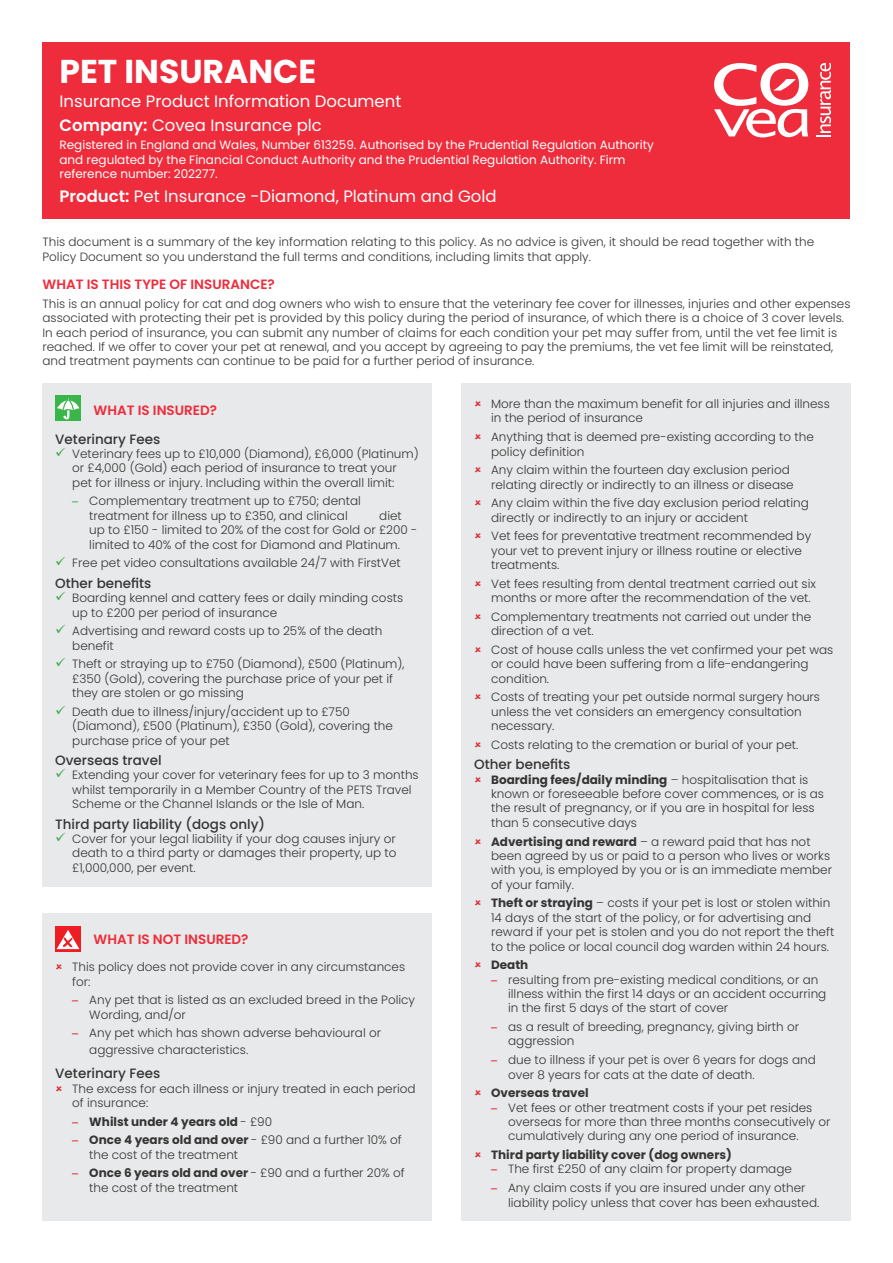
<style>
.page{position:relative;width:893px;height:1263px;background:#fff}
.page>*{position:absolute;margin:0;border:0;box-sizing:border-box;transform-origin:0 0}
.t1{font:700 33px "Poppins";color:#fff}
.t2{font:16.5px "Poppins";color:#fff}
.t3{font:500 13.5px "Poppins";color:#363536}
.t4{font:600 13.5px "Poppins";color:#ee2c3b}
.t5{font:300 12px/14.4px "Poppins";color:#363536}
.t6{font:12px/14.4px "Poppins";color:#fff}
.t7{font:700 12px "Poppins";color:#363536}
.s1{font-weight:600}
.s2{font-family:"FS Albert";font-weight:400;color:#43ab4e}
.s3{font-weight:700}
.s4{font-family:"FS Albert";font-weight:400;color:#e1252c}
.s5{font-weight:300}
</style>
<div class="page">
<div style="left:43px;top:43px;width:807px;height:176px;background:#ee2c3b"></div>
<svg style="left:714px;top:63px;width:94px;height:74px"></svg>
<svg style="left:817px;top:63px;width:14px;height:73px"></svg>
<div style="left:43px;top:383px;width:389px;height:504px;background:#e8e9ea"></div>
<div style="left:55px;top:395px;width:26px;height:26px;background:#3ab54a"></div>
<svg style="left:57px;top:397px;width:23px;height:22px"></svg>
<div style="left:43px;top:913px;width:389px;height:307px;background:#e8e9ea"></div>
<svg style="left:55px;top:926px;width:26px;height:25px"></svg>
<svg style="left:57px;top:930px;width:22px;height:19px"></svg>
<div style="left:461px;top:383px;width:389px;height:837px;background:#e8e9ea"></div>
<p class="t1" style="left:60px;top:52px;width:258px">PET INSURANCE</p>
<p class="t2" style="left:60px;top:91px;width:343px">Insurance Product Information Document</p>
<p class="t2" style="left:60px;top:115px;width:264px"><span class="s1">Company:</span> Covea Insurance plc</p>
<p class="t6" style="left:60px;top:138px;width:596px">Registered in England and Wales, Number 613259. Authorised by the Prudential Regulation Authority and regulated by the Financial Conduct Authority and the Prudential Regulation Authority. Firm reference number: 202277.</p>
<p class="t2" style="left:60px;top:187px;width:439px"><span class="s1">Product:</span> Pet Insurance -Diamond, Platinum and Gold</p>
<p class="t5" style="left:43px;top:235px;width:773px">This document is a summary of the key information relating to this policy. As no advice is given, it should be read together with the<br>Policy Document so you understand the full terms and conditions, including limits that apply.</p>
<p class="t4" style="left:43px;top:277px;width:234px">WHAT IS THIS TYPE OF INSURANCE?</p>
<p class="t5" style="left:43px;top:296px;width:809px">This is an annual policy for cat and dog owners who wish to ensure that the veterinary fee cover for illnesses, injuries and other expenses associated with protecting their pet is provided by this policy during the period of insurance, of which there is a choice of 3 cover levels.<br>In each period of insurance, you can submit any number of claims for each condition your pet may suffer from, until the vet fee limit is reached. If we offer to cover your pet at renewal, and you accept by agreeing to pay the premiums, the vet fee limit will be reinstated, and treatment payments can continue to be paid for a further period of insurance.</p>
<p class="t4" style="left:94px;top:402px;width:125px">WHAT IS INSURED?</p>
<p class="t3" style="left:55px;top:431px;width:107px">Veterinary Fees</p>
<p class="t5" style="left:72px;top:447px;width:348px">Veterinary fees up to £10,000 (Diamond), £6,000 (Platinum) or £4,000 (Gold) each period of insurance to treat your pet for illness or injury. Including within the overall limit:</p>
<p class="t5" style="left:72px;top:494px;width:290px;text-align:center"><span class="s2">–</span> Complementary treatment up to £750; dental treatment for illness up to £350, and clinical</p>
<p class="t5" style="left:491px;top:397px;width:340px">More than the maximum benefit for all injuries and illness in the period of insurance</p>
<p class="t5" style="left:491px;top:430px;width:324px">Anything that is deemed pre-existing according to the policy definition</p>
<p class="t5" style="left:491px;top:463px;width:304px">Any claim within the fourteen day exclusion period relating directly or indirectly to an illness or disease</p>
<p class="t5" style="left:491px;top:496px;width:319px">Any claim within the five day exclusion period relating directly or indirectly to an injury or accident</p>
<p class="t5" style="left:491px;top:529px;width:322px">Vet fees for preventative treatment recommended by your vet to prevent injury or illness routine or elective treatments.</p>
<p class="t5" style="left:491px;top:576px;width:326px">Vet fees resulting from dental treatment carried out six months or more after the recommendation of the vet.</p>
<p class="t5" style="left:491px;top:609px;width:322px">Complementary treatments not carried out under the direction of a vet.</p>
<p class="t5" style="left:491px;top:642px;width:344px">Cost of house calls unless the vet confirmed your pet was or could have been suffering from a life-endangering condition.</p>
<p class="t5" style="left:491px;top:690px;width:330px">Costs of treating your pet outside normal surgery hours unless the vet considers an emergency consultation necessary.</p>
<p class="t5" style="left:491px;top:737px;width:309px">Costs relating to the cremation or burial of your pet.</p>
<p class="t3" style="left:474px;top:757px;width:98px">Other benefits</p>
<p class="t5" style="left:491px;top:772px;width:334px"><span class="s3">Boarding fees/daily minding</span> – hospitalisation that is known or foreseeable before cover commences, or is as the result of pregnancy, or if you are in hospital for less than 5 consecutive days</p>
<p class="t5" style="left:491px;top:834px;width:342px"><span class="s3">Advertising and reward</span> – a reward paid that has not been agreed by us or paid to a person who lives or works with you, is employed by you or is an immediate member of your family.</p>
<p class="t5" style="left:491px;top:896px;width:345px"><span class="s3">Theft or straying</span> – costs if your pet is lost or stolen within 14 days of the start of the policy, or for advertising and reward if your pet is stolen and you do not report the theft to the police or local council dog warden within 24 hours.</p>
<p class="t7" style="left:491px;top:958px;width:39px">Death</p>
<p class="t5" style="left:508px;top:972px;width:320px;text-indent:-17px"><span class="s4">–</span> resulting from pre-existing medical conditions, or an illness within the first 14 days or an accident occurring in the first 5 days of the start of cover</p>
<p class="t5" style="left:508px;top:1020px;width:292px;text-indent:-17px"><span class="s4">–</span> as a result of breeding, pregnancy, giving birth or aggression</p>
<p class="t5" style="left:508px;top:1053px;width:309px;text-indent:-17px"><span class="s4">–</span> due to illness if your pet is over 6 years for dogs and over 8 years for cats at the date of death.</p>
<p class="t7" style="left:491px;top:1086px;width:99px">Overseas travel</p>
<p class="t5" style="left:508px;top:1100px;width:324px;text-indent:-17px"><span class="s4">–</span> Vet fees or other treatment costs if your pet resides overseas for more than three months consecutively or cumulatively during any one period of insurance.</p>
<p class="t7" style="left:491px;top:1148px;width:242px">Third party liability cover (dog owners)</p>
<p class="t5" style="left:491px;top:1162px;width:302px"><span class="s4">–</span> The first £250 of any claim for property damage</p>
<p class="t5" style="left:508px;top:1181px;width:313px;text-indent:-17px"><span class="s4">–</span> Any claim costs if you are insured under any other liability policy unless that cover has been exhausted.</p>
<p class="t5" style="left:89px;top:508px;width:330px;text-indent:290px">diet up to £150 - limited to 20% of the cost for Gold or £200 - limited to 40% of the cost for Diamond and Platinum.</p>
<p class="t5" style="left:72px;top:556px;width:330px">Free pet video consultations available 24/7 with FirstVet</p>
<p class="t3" style="left:55px;top:575px;width:98px">Other benefits</p>
<p class="t5" style="left:72px;top:591px;width:332px">Boarding kennel and cattery fees or daily minding costs up to £200 per period of insurance</p>
<p class="t5" style="left:72px;top:624px;width:312px">Advertising and reward costs up to 25% of the death benefit</p>
<p class="t5" style="left:72px;top:657px;width:334px">Theft or straying up to £750 (Diamond), £500 (Platinum), £350 (Gold), covering the purchase price of your pet if they are stolen or go missing</p>
<p class="t5" style="left:72px;top:704px;width:322px">Death due to illness/injury/accident up to £750 (Diamond), £500 (Platinum), £350 (Gold), covering the purchase price of your pet</p>
<p class="t3" style="left:55px;top:752px;width:108px">Overseas travel</p>
<p class="t5" style="left:72px;top:768px;width:348px">Extending your cover for veterinary fees for up to 3 months whilst temporarily in a Member Country of the PETS Travel<br>Scheme or the Channel Islands or the Isle of Man.</p>
<p class="t3" style="left:55px;top:816px;width:211px">Third party liability (dogs only)</p>
<p class="t5" style="left:72px;top:832px;width:326px;text-align:justify">Cover for your legal liability if your dog causes injury or death to a third party or damages their property, up to £1,000,000, per event.</p>
<p class="t4" style="left:94px;top:931px;width:156px">WHAT IS NOT INSURED?</p>
<p class="t5" style="left:72px;top:960px;width:334px">This policy does not provide cover in any circumstances for:</p>
<p class="t5" style="left:89px;top:993px;width:327px;text-indent:-17px"><span class="s4">–</span> Any pet that is listed as an excluded breed in the Policy<br>Wording, and/or</p>
<p class="t5" style="left:89px;top:1025px;width:293px;line-height:16.2px;text-indent:-17px"><span class="s4">–</span> Any pet which has shown adverse behavioural or aggressive characteristics.</p>
<p class="t3" style="left:55px;top:1066px;width:107px">Veterinary Fees</p>
<p class="t5" style="left:72px;top:1081px;width:345px">The excess for each illness or injury treated in each period of insurance:</p>
<p class="t7" style="left:72px;top:1114px;width:201px"><span class="s4">–</span> Whilst under 4 years old <span class="s5">- £90</span></p>
<p class="t5" style="left:89px;top:1133px;width:314px;text-indent:-17px"><span class="s4">–</span> <span class="s3">Once 4 years old and over</span> - £90 and a further 10% of the cost of the treatment</p>
<p class="t5" style="left:89px;top:1166px;width:317px;text-indent:-17px"><span class="s4">–</span> <span class="s3">Once 6 years old and over</span> - £90 and a further 20% of the cost of the treatment</p>
</div>
